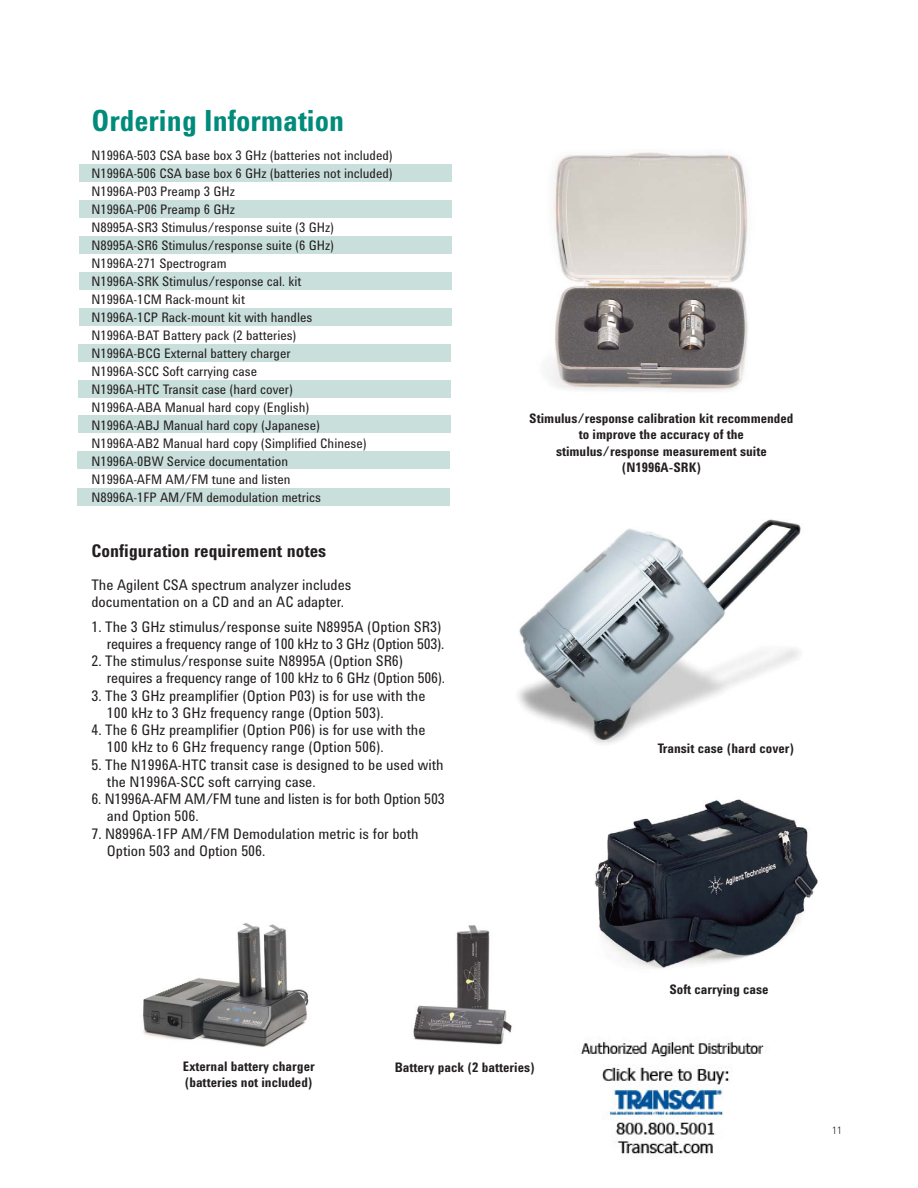
<style>
.page{position:relative;width:918px;height:1188px;background:#fff}
.page>*{position:absolute;margin:0;border:0;box-sizing:border-box;transform-origin:0 0}
.t1{font:700 30px "Agilent Cond";color:#008b7a}
.t2{font:700 18px "Agilent Cond";color:#231f20}
.t3{font:15px/17.2px "Agilent Cond";color:#231f20}
.t4{font:13.5px/18px "Agilent Cond";color:#231f20}
.t5{font:700 13.5px/16.5px "Agilent Cond";color:#231f20;text-align:center}
.t6{font:300 10.5px "Agilent Cond";color:#231f20}
</style>
<div class="page">
<div style="left:78px;top:452px;width:372px;height:17px;background:#c9dfdb"></div>
<div style="left:78px;top:489px;width:372px;height:17px;background:#c9dfdb"></div>
<div style="left:79px;top:165px;width:372px;height:17px;background:#c9dfdb"></div>
<div style="left:79px;top:201px;width:372px;height:17px;background:#c9dfdb"></div>
<div style="left:79px;top:237px;width:372px;height:17px;background:#c9dfdb"></div>
<div style="left:79px;top:273px;width:372px;height:17px;background:#c9dfdb"></div>
<div style="left:79px;top:309px;width:372px;height:17px;background:#c9dfdb"></div>
<div style="left:78px;top:345px;width:373px;height:17px;background:#c9dfdb"></div>
<div style="left:78px;top:381px;width:373px;height:17px;background:#c9dfdb"></div>
<div style="left:78px;top:415px;width:373px;height:18px;background:#c9dfdb"></div>
<img style="left:518px;top:519px;width:283px;height:225px">
<img style="left:550px;top:152px;width:198px;height:239px">
<img style="left:594px;top:799px;width:224px;height:170px">
<img style="left:413px;top:925px;width:99px;height:120px">
<img style="left:143px;top:923px;width:166px;height:124px">
<img style="left:580px;top:1040px;width:185px;height:114px">
<h1 class="t1" style="left:91px;top:109px;width:254px">Ordering Information</h1>
<p class="t4" style="left:91px;top:148px;width:303px">N1996A-503 CSA base box 3 GHz (batteries not included)<br>N1996A-506 CSA base box 6 GHz (batteries not included)<br>N1996A-P03 Preamp 3 GHz<br>N1996A-P06 Preamp 6 GHz<br>N8995A-SR3 Stimulus/response suite (3 GHz)<br>N8995A-SR6 Stimulus/response suite (6 GHz)<br>N1996A-271 Spectrogram<br>N1996A-SRK Stimulus/response cal. kit<br>N1996A-1CM Rack-mount kit<br>N1996A-1CP Rack-mount kit with handles<br>N1996A-BAT Battery pack (2 batteries)<br>N1996A-BCG External battery charger<br>N1996A-SCC Soft carrying case<br>N1996A-HTC Transit case (hard cover)<br>N1996A-ABA Manual hard copy (English)<br>N1996A-ABJ Manual hard copy (Japanese)<br>N1996A-AB2 Manual hard copy (Simplified Chinese)<br>N1996A-0BW Service documentation<br>N1996A-AFM AM/FM tune and listen<br>N8996A-1FP AM/FM demodulation metrics</p>
<h2 class="t2" style="left:91px;top:545px;width:236px">Configuration requirement notes</h2>
<p class="t3" style="left:91px;top:579px;width:261px;line-height:16.5px">The Agilent CSA spectrum analyzer includes documentation on a CD and an AC adapter.</p>
<p class="t3" style="left:91px;top:620px;width:354px;text-align:right">1. The 3 GHz stimulus/response suite N8995A (Option SR3) requires a frequency range of 100 kHz to 3 GHz (Option 503).</p>
<p class="t3" style="left:107px;top:654px;width:340px;text-indent:-15px">2. The stimulus/response suite N8995A (Option SR6) requires a frequency range of 100 kHz to 6 GHz (Option 506).</p>
<p class="t3" style="left:107px;top:689px;width:320px;text-indent:-15px">3. The 3 GHz preamplifier (Option P03) is for use with the<br>100 kHz to 3 GHz frequency range (Option 503).</p>
<p class="t3" style="left:107px;top:723px;width:320px;text-indent:-15px">4. The 6 GHz preamplifier (Option P06) is for use with the<br>100 kHz to 6 GHz frequency range (Option 506).</p>
<p class="t3" style="left:107px;top:758px;width:338px;text-indent:-15px">5. The N1996A-HTC transit case is designed to be used with the N1996A-SCC soft carrying case.</p>
<p class="t3" style="left:107px;top:792px;width:339px;text-indent:-15px">6. N1996A-AFM AM/FM tune and listen is for both Option 503 and Option 506.</p>
<p class="t3" style="left:107px;top:827px;width:313px;text-indent:-15px">7. N8996A-1FP AM/FM Demodulation metric is for both<br>Option 503 and Option 506.</p>
<p class="t5" style="left:529px;top:411px;width:266px">Stimulus/response calibration kit recommended to improve the accuracy of the stimulus/response measurement suite (N1996A-SRK)</p>
<p class="t5" style="left:658px;top:742px;width:138px">Transit case (hard cover)</p>
<p class="t5" style="left:183px;top:1059px;width:134px;text-align:left">External battery charger (batteries not included)</p>
<p class="t5" style="left:395px;top:1061px;width:142px">Battery pack (2 batteries)</p>
<p class="t5" style="left:669px;top:983px;width:101px">Soft carrying case</p>
<p class="t6" style="left:832px;top:1126px;width:11px">11</p>
</div>
